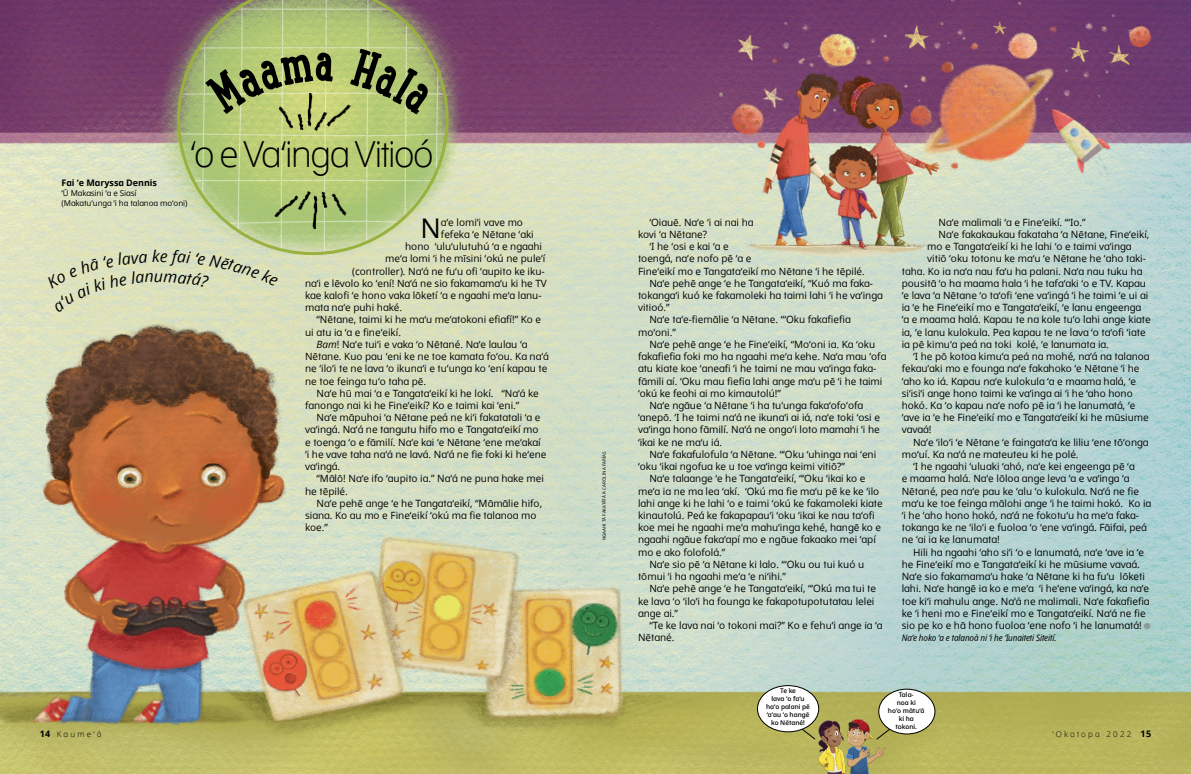
<style>
.page{position:relative;width:1191px;height:774px;background:#fff}
.page>*{position:absolute;margin:0;border:0;box-sizing:border-box;transform-origin:0 0}
.t1{font:300 36px "Dots Solidlds Lat";letter-spacing:-.055em;color:#000}
.ARTCL_para_first{font:27.1px "Dots Solidlds Lat";color:#000}
.t2{font:italic 16px "Dots Solidlds Lat";color:#000}
.ARTCL_para{font:10px/12.2px "Dots Solidlds Lat";color:#000}
.ARTCL_para_first-2{font:10px "Dots Solidlds Lat";color:#000}
.POP_para{font:italic 9px "Dots Solid Condlds Lat";letter-spacing:-.01em;color:#000}
.ARTCL-BY_para_first{font:700 9px "Dots Solidlds Lat";letter-spacing:-.005em;color:#000}
.ARTCL-BY_para{font:8px "Dots Solidlds Lat";letter-spacing:-.005em;color:#000}
.t3{font:300 8px "Dots Solidlds Lat";letter-spacing:.28em;color:#000}
.INFO_para_Margo___Pa{font:600 6.5px/8px "Dots Solidlds Lat";letter-spacing:-.005em;color:#000;text-align:center}
.FIGimg-CRDT_para{font:4.5px "Dots Solidlds Lat";color:#000}
.s1{font-style:italic}
.s2{font-family:"Ding P Ilds Dpi";font-size:8.5px;color:#939598}
.s3{font-weight:700;font-size:9px}
</style>
<div class="page">
<img style="left:0;top:0;width:1191px;height:774px">
<svg style="left:177px;top:0;width:271px;height:255px;background:#aebb80"></svg>
<img style="left:815px;top:716px;width:72px;height:58px">
<div style="left:757px;top:686px;width:61px;height:46px;background:#fff;border-radius:50%"></div>
<div style="left:757px;top:685px;width:62px;height:47px;border:1px solid #000;border-radius:50%"></div>
<svg style="left:801px;top:728px;width:14px;height:11px"></svg>
<div style="left:878px;top:689px;width:57px;height:45px;background:#fff;border-radius:50%"></div>
<div style="left:878px;top:689px;width:57px;height:45px;border:1px solid #000;border-radius:50%"></div>
<svg style="left:876px;top:729px;width:14px;height:11px"></svg>
<img style="left:249px;top:93px;width:101px;height:63px">
<img style="left:256px;top:166px;width:94px;height:63px">
<svg style="left:205px;top:52px;width:128px;height:63px;background:#bacb78"></svg>
<svg style="left:350px;top:0;width:97px;height:254px;background:#b1bf7f"></svg>
<svg style="left:46px;top:250px;width:232px;height:62px;background:#dbe0bd"></svg>
<p class="t1" style="left:191px;top:128px;width:245px">ʻo e Vaʻinga Vitioó</p>
<p class="ARTCL-BY_para_first" style="left:62px;top:176px;width:97px">Fai ʻe Maryssa Dennis</p>
<p class="ARTCL-BY_para" style="left:62px;top:187px;width:76px">ʻŪ Makasini ʻa e Siasí</p>
<p class="ARTCL-BY_para" style="left:62px;top:197px;width:128px">(Makatuʻunga ʻi ha talanoa moʻoni)</p>
<h3 class="t2" style="left:160px;top:244px;width:10px">e</h3>
<h3 class="t2" style="left:154px;top:264px;width:11px">u</h3>
<p class="ARTCL_para_first" style="left:420px;top:208px;width:22px">N</p>
<p class="ARTCL_para_first-2" style="left:441px;top:215px;width:84px">aʻe lomiʻi vave mo</p>
<p class="ARTCL_para_first-2" style="left:441px;top:227px;width:94px">fefeka ʻe Nētane ʻaki</p>
<p class="ARTCL_para_first-2" style="left:405px;top:239px;width:138px">hono ʻuluʻulutuhú ʻa e ngaahi</p>
<p class="ARTCL_para_first-2" style="left:385px;top:251px;width:162px">meʻa lomi ʻi he mīsini ʻokú ne puleʻí</p>
<p class="ARTCL_para_first-2" style="left:352px;top:264px;width:194px">(controller). Naʻá ne fuʻu ofi ʻaupito ke iku-</p>
<p class="ARTCL_para_first-2" style="left:305px;top:276px;width:243px">naʻi e lēvolo ko ʻení! Naʻá ne sio fakamamaʻu ki he TV</p>
<p class="ARTCL_para_first-2" style="left:305px;top:288px;width:238px">kae kalofi ʻe hono vaka lōketí ʻa e ngaahi meʻa lanu-</p>
<p class="ARTCL_para_first-2" style="left:305px;top:300px;width:98px">mata naʻe puhi haké.</p>
<p class="ARTCL_para" style="left:305px;top:314px;width:238px;text-indent:11px">“Nētane, taimi ki he maʻu meʻatokoni efiafí!” Ko e ui atu ia ʻa e fineʻeikí.</p>
<p class="ARTCL_para" style="left:305px;top:338px;width:245px;text-indent:11px"><span class="s1">Bam</span>! Naʻe tuiʻi e vaka ʻo Nētané. Naʻe laulau ʻa Nētane. Kuo pau ʻeni ke ne toe kamata foʻou. Ka naʻá ne ʻiloʻi te ne lava ʻo ikunaʻi e tuʻunga ko ʻení kapau te ne toe feinga tuʻo taha pē.</p>
<p class="ARTCL_para" style="left:305px;top:387px;width:235px;text-indent:11px">Naʻe hū mai ʻa e Tangataʻeikí ki he lokí. “Naʻá ke fanongo nai ki he Fineʻeikí? Ko e taimi kai ʻeni.”</p>
<p class="ARTCL_para" style="left:305px;top:411px;width:243px;text-indent:11px">Naʻe māpuhoi ʻa Nētane peá ne kiʻi fakatatali ʻa e vaʻingá. Naʻá ne tangutu hifo mo e Tangataʻeikí mo e toenga ʻo e fāmilí. Naʻe kai ʻe Nētane ʻene meʻakaí ʻi he vave taha naʻá ne lavá. Naʻá ne fie foki ki heʻene vaʻingá.</p>
<p class="ARTCL_para" style="left:305px;top:473px;width:240px;text-indent:11px">“Mālō! Naʻe ifo ʻaupito ia.” Naʻá ne puna hake mei he tēpilé.</p>
<p class="ARTCL_para" style="left:305px;top:497px;width:238px;text-indent:11px">Naʻe pehē ange ʻe he Tangataʻeikí, “Māmālie hifo, siana. Ko au mo e Fineʻeikí ʻokú ma fie talanoa mo koe.”</p>
<p class="FIGimg-CRDT_para" style="left:601px;top:540px;width:90px;rotate:-90deg">NGAAHI TĀ FAKATĀTĀ ʻA CAROLINA FARÍAS</p>
<p class="ARTCL_para" style="left:638px;top:216px;width:117px;text-indent:11px">ʻOiauē. Naʻe ʻi ai nai ha kovi ʻa Nētane?</p>
<p class="ARTCL_para" style="left:638px;top:240px;width:228px;text-indent:11px">ʻI he ʻosi e kai ʻa e<br>toengá, naʻe nofo pē ʻa e<br>Fineʻeikí mo e Tangataʻeikí mo Nētane ʻi he tēpilé.</p>
<p class="ARTCL_para" style="left:638px;top:277px;width:246px;text-indent:11px">Naʻe pehē ange ʻe he Tangataʻeikí, “Kuó ma faka&shy;tokangaʻi kuó ke fakamoleki ha taimi lahi ʻi he vaʻinga vitioó.”</p>
<p class="ARTCL_para" style="left:638px;top:314px;width:214px;text-indent:11px">Naʻe taʻe-fiemālie ʻa Nētane. “ʻOku fakafiefia moʻoni.”</p>
<p class="ARTCL_para" style="left:638px;top:338px;width:250px;text-indent:11px">Naʻe pehē ange ʻe he Fineʻeikí, “Moʻoni ia. Ka ʻoku fakafiefia foki mo ha ngaahi meʻa kehe. Naʻa mau ʻofa atu kiate koe ʻaneafi ʻi he taimi ne mau vaʻinga faka&shy;fāmili aí. ʻOku mau fiefia lahi ange maʻu pē ʻi he taimi ʻokú ke feohi ai mo kimautolú!”</p>
<p class="ARTCL_para" style="left:638px;top:399px;width:243px;text-indent:11px">Naʻe ngāue ʻa Nētane ʻi ha tuʻunga fakaʻofoʻofa ʻanepō. ʻI he taimi naʻá ne ikunaʻi ai iá, naʻe toki ʻosi e vaʻinga hono fāmilí. Naʻá ne ongoʻi loto mamahi ʻi he ʻikai ke ne maʻu iá.</p>
<p class="ARTCL_para" style="left:638px;top:448px;width:240px;text-indent:11px">Naʻe fakafulofula ʻa Nētane. “ʻOku ʻuhinga nai ʻeni ʻoku ʻikai ngofua ke u toe vaʻinga keimi vitiō?”</p>
<p class="ARTCL_para" style="left:638px;top:473px;width:246px;text-indent:11px">Naʻe talaange ʻe he Tangataʻeikí, “ʻOku ʻikai ko e meʻa ia ne ma lea ʻakí. ʻOkú ma fie maʻu pē ke ke ʻilo lahi ange ki he lahi ʻo e taimi ʻokú ke fakamoleki kiate kinautolú. Peá ke fakapapauʻi ʻoku ʻikai ke nau taʻofi koe mei he ngaahi meʻa mahuʻinga kehé, hangē ko e ngaahi ngāue fakaʻapí mo e ngāue fakaako mei ʻapí mo e ako folofolá.”</p>
<p class="ARTCL_para" style="left:638px;top:558px;width:228px;text-indent:11px">Naʻe sio pē ʻa Nētane ki lalo. “ʻOku ou tui kuó u tōmui ʻi ha ngaahi meʻa ʻe niʻihi.”</p>
<p class="ARTCL_para" style="left:638px;top:583px;width:239px;text-indent:11px">Naʻe pehē ange ʻe he Tangataʻeikí, “ʻOkú ma tui te ke lava ʻo ʻiloʻi ha founga ke fakapotupotutatau lelei ange ai.”</p>
<p class="ARTCL_para" style="left:638px;top:619px;width:246px;text-indent:11px">“Te ke lava nai ʻo tokoni mai?” Ko e fehuʻi ange ia ʻa<br>Nētané.</p>
<p class="ARTCL_para" style="left:938px;top:216px;width:149px">Naʻe malimali ʻa e Fineʻeikí. “ʻIo.”</p>
<p class="ARTCL_para" style="left:938px;top:228px;width:212px">Naʻe fakakaukau fakataha ʻa Nētane, Fineʻeikí,</p>
<p class="ARTCL_para" style="left:927px;top:240px;width:206px">mo e Tangataʻeikí ki he lahi ʻo e taimi vaʻinga</p>
<p class="ARTCL_para" style="left:927px;top:253px;width:220px">vitiō ʻoku totonu ke maʻu ʻe Nētane he ʻaho taki-</p>
<p class="ARTCL_para" style="left:901px;top:265px;width:242px">taha. Ko ia naʻa nau faʻu ha palani. Naʻa nau tuku ha</p>
<p class="ARTCL_para" style="left:901px;top:277px;width:246px">pousitā ʻo ha maama hala ʻi he tafaʻaki ʻo e TV. Kapau</p>
<p class="ARTCL_para" style="left:901px;top:289px;width:248px">ʻe lava ʻa Nētane ʻo taʻofi ʻene vaʻingá ʻi he taimi ʻe ui ai</p>
<p class="ARTCL_para" style="left:901px;top:301px;width:241px">ia ʻe he Fineʻeikí mo e Tangataʻeikí, ʻe lanu engeenga</p>
<p class="ARTCL_para" style="left:901px;top:314px;width:250px">ʻa e maama halá. Kapau te na kole tuʻo lahi ange kiate</p>
<p class="ARTCL_para" style="left:901px;top:326px;width:245px">ia, ʻe lanu kulokula. Pea kapau te ne lava ʻo taʻofi ʻiate</p>
<p class="ARTCL_para" style="left:901px;top:338px;width:209px">ia pē kimuʻa peá na toki kolé, ʻe lanumata ia.</p>
<p class="ARTCL_para" style="left:901px;top:350px;width:249px;text-indent:11px">ʻI he pō kotoa kimuʻa peá na mohé, naʻá na talanoa fekauʻaki mo e founga naʻe fakahoko ʻe Nētane ʻi he ʻaho ko iá. Kapau naʻe kulokula ʻa e maama halá, ʻe siʻisiʻi ange hono taimi ke vaʻinga ai ʻi he ʻaho hono hokó. Ka ʻo kapau naʻe nofo pē ia ʻi he lanumatá, ʻe ʻave ia ʻe he Fineʻeikí mo e Tangataʻeikí ki he mūsiume vavaá!</p>
<p class="ARTCL_para" style="left:901px;top:436px;width:248px;text-indent:11px">Naʻe ʻiloʻi ʻe Nētane ʻe faingataʻa ke liliu ʻene tōʻonga moʻuí. Ka naʻá ne mateuteu ki he polé.</p>
<p class="ARTCL_para" style="left:901px;top:460px;width:251px;text-indent:11px">ʻI he ngaahi ʻuluaki ʻahó, naʻe kei engeenga pē ʻa<br>e maama halá. Naʻe lōloa ange leva ʻa e vaʻinga ʻa Nētané, pea naʻe pau ke ʻalu ʻo kulokula. Naʻá ne fie maʻu ke toe feinga mālohi ange ʻi he taimi hokó. Ko ia ʻi he ʻaho hono hokó, naʻá ne fokotuʻu ha meʻa faka&shy;tokanga ke ne ʻiloʻi e fuoloa ʻo ʻene vaʻingá. Fāifai, peá ne ʻai ia ke lanumata!</p>
<p class="ARTCL_para" style="left:901px;top:546px;width:250px;text-indent:11px">Hili ha ngaahi ʻaho siʻi ʻo e lanumatá, naʻe ʻave ia ʻe he Fineʻeikí mo e Tangataʻeikí ki he mūsiume vavaá.<br>Naʻe sio fakamamaʻu hake ʻa Nētane ki ha fuʻu lōketi lahi. Naʻe hangē ia ko e meʻa ʻi heʻene vaʻingá, ka naʻe toe kiʻi mahulu ange. Naʻá ne malimali. Naʻe fakafiefia ke ʻi heni mo e Fineʻeikí mo e Tangataʻeikí. Naʻá ne fie sio pe ko e hā hono fuoloa ʻene nofo ʻi he lanumatá! <span class="s2">●</span></p>
<p class="POP_para" style="left:901px;top:631px;width:156px">Naʻe hoko ʻa e talanoá ni ʻi he ʻIunaiteti Siteití.</p>
<p class="INFO_para_Margo___Pa" style="left:766px;top:687px;width:45px">Te ke<br>lava ʻo faʻu haʻo palani pē ʻaʻau ʻo hangē ko Nētané!</p>
<p class="INFO_para_Margo___Pa" style="left:888px;top:691px;width:38px">Tala-<br>noa ki<br>hoʻo mātuʻá ki ha tokoni.</p>
<p class="t3" style="left:40px;top:728px;width:63px"><span class="s3">14</span> Kaumeʻá</p>
<p class="t3" style="left:1052px;top:728px;width:100px">ʻOkatopa 2022 <span class="s3">15</span></p>
</div>
